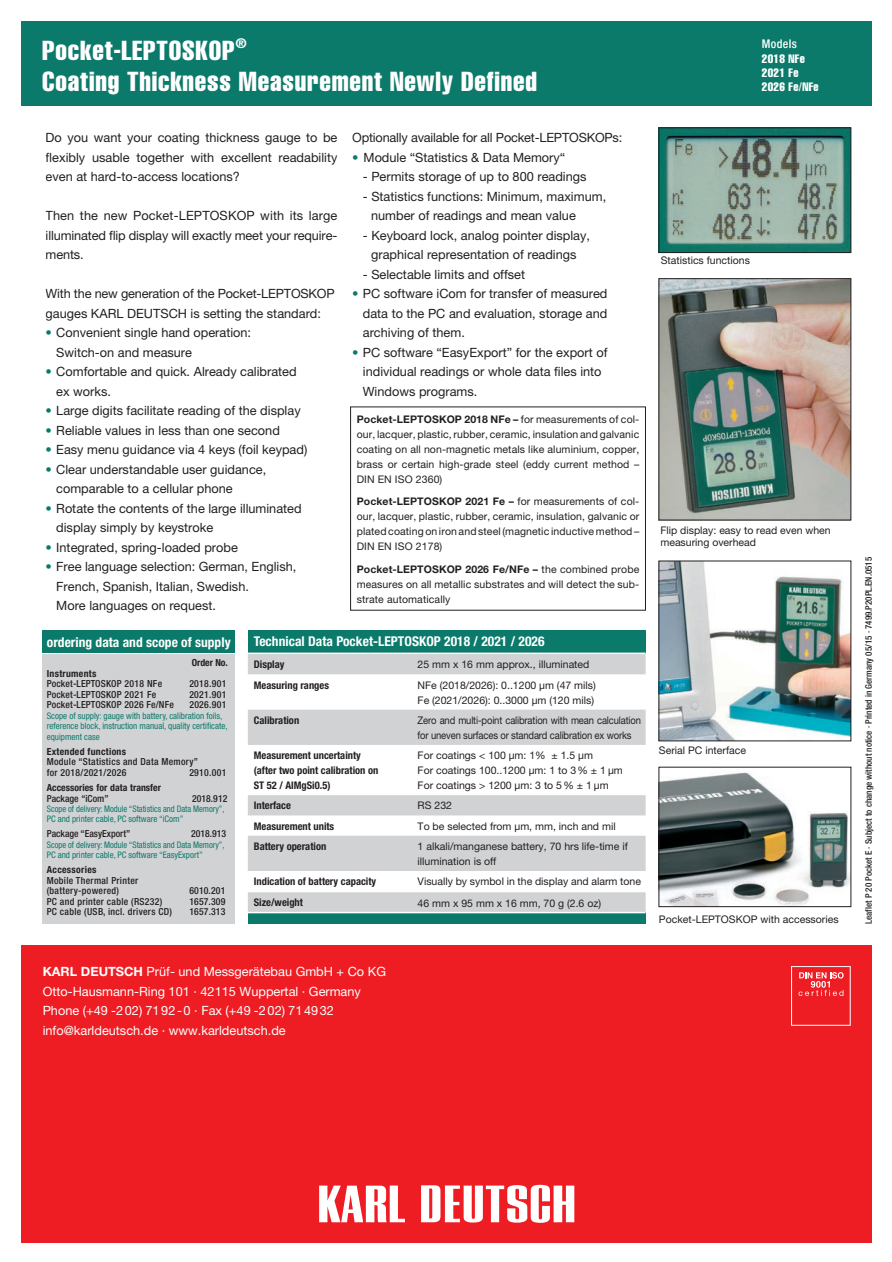
<style>
.page{position:relative;width:892px;height:1262px;background:#fff}
.page>*{position:absolute;margin:0;border:0;box-sizing:border-box;transform-origin:0 0}
.t1{font:extra-condensed 27px/31.5px "Helvetica";letter-spacing:.03em;color:#fff}
.t2{font:700 condensed 13.5px "Helvetica Neue";letter-spacing:.005em;color:#fff}
.t3{font:12.75px/19.5px "Helvetica Neue";color:#231f20}
.t4{font:12.75px/19.5px "Helvetica Neue";color:#fff}
.t5{font:extra-condensed 12px/14.4px "Helvetica";letter-spacing:.03em;color:#fff}
.t6{font:500 condensed 12px "Helvetica Neue";letter-spacing:.03em;color:#fff}
.t7{font:10.5px/15px "Helvetica Neue";color:#231f20}
.t8{font:700 condensed 10.5px/20.2px "Helvetica Neue";color:#231f20}
.t9{font:10.5px/20.2px "Helvetica Neue";color:#231f20;scale:.9 1}
.t10{font:500 condensed 9.75px/10.5px "Helvetica Neue";letter-spacing:.03em;color:#231f20}
.t11{font:700 condensed 9.75px "Helvetica Neue";letter-spacing:.03em;color:#231f20}
.t12{font:500 condensed 9.75px "Helvetica Neue";color:#231f20}
.t13{font:700 condensed 9.75px "Helvetica Neue";color:#231f20}
.t14{font:condensed 9px/10.1px "Helvetica Neue";color:#0b7a6a;scale:.95 1}
.t15{font:condensed 9px/10.5px "Helvetica Neue";color:#0b7a6a}
.t16{font:500 condensed 9px "Helvetica Neue";color:#231f20}
.s1{color:#0b7a6a}
.s2{font-weight:700}
</style>
<div class="page">
<div style="left:21px;top:944px;width:851px;height:298px;background:#ee1d23"></div>
<svg style="left:319px;top:1185px;width:86px;height:36px"></svg>
<svg style="left:421px;top:1184px;width:153px;height:38px"></svg>
<svg style="left:798px;top:972px;width:45px;height:23px"></svg>
<div style="left:791px;top:966px;width:59px;height:59px;border:1px solid #fff"></div>
<div style="left:21px;top:21px;width:851px;height:85px;background:#0b7a6a"></div>
<div style="left:248px;top:629px;width:398px;height:24px;background:#0b7a6a"></div>
<svg style="left:248px;top:654px;width:398px;height:257px"></svg>
<div style="left:248px;top:912px;width:398px;height:11px;background:#0b7a6a"></div>
<hr style="left:248px;top:652px;width:398px;height:2px;background:#fff">
<hr style="left:248px;top:911px;width:398px;height:2px;background:#fff">
<img style="left:661px;top:130px;width:188px;height:120px">
<div style="left:659px;top:128px;width:192px;height:124px;border:1px solid #231f20"></div>
<img style="left:661px;top:562px;width:188px;height:177px">
<img style="left:661px;top:280px;width:188px;height:238px">
<img style="left:661px;top:772px;width:188px;height:132px">
<div style="left:350px;top:406px;width:296px;height:204px;border:1px solid #231f20"></div>
<div style="left:43px;top:654px;width:192px;height:269px;background:#d1d2d4"></div>
<div style="left:43px;top:629px;width:192px;height:23px;background:#0b7a6a"></div>
<h1 class="t1" style="left:42px;top:34px;width:496px">Pocket-LEPTOSKOP<sup>®<br></sup>Coating Thickness Measurement Newly Defined</h1>
<p class="t6" style="left:762px;top:37px;width:37px">Models</p>
<p class="t5" style="left:762px;top:51px;width:58px">2018 NFe<br>2021 Fe<br>2026 Fe/NFe</p>
<p class="t3" style="left:46px;top:127px;width:293px;text-align:justify">Do you want your coating thickness gauge to be flexibly usable together with excellent readability even at hard-to-access locations?</p>
<p class="t3" style="left:46px;top:205px;width:293px;text-align:justify">Then the new Pocket-LEPTOSKOP with its large illuminated flip display will exactly meet your require&shy;ments.</p>
<p class="t3" style="left:46px;top:283px;width:290px">With the new generation of the Pocket-LEPTOSKOP gauges KARL DEUTSCH is setting the standard:</p>
<p class="t3" style="left:56px;top:322px;width:196px;text-indent:-11px"><span class="s1">•</span> Convenient single hand operation:<br>Switch-on and measure</p>
<p class="t3" style="left:56px;top:361px;width:242px;text-indent:-11px"><span class="s1">•</span> Comfortable and quick. Already calibrated ex works.</p>
<p class="t3" style="left:46px;top:400px;width:257px"><span class="s1">•</span> Large digits facilitate reading of the display</p>
<p class="t3" style="left:46px;top:420px;width:236px"><span class="s1">•</span> Reliable values in less than one second</p>
<p class="t3" style="left:46px;top:439px;width:263px"><span class="s1">•</span> Easy menu guidance via 4 keys (foil keypad)</p>
<p class="t3" style="left:56px;top:459px;width:211px;text-indent:-11px"><span class="s1">•</span> Clear understandable user guidance, comparable to a cellular phone</p>
<p class="t3" style="left:56px;top:498px;width:247px;text-indent:-11px"><span class="s1">•</span> Rotate the contents of the large illuminated display simply by keystroke</p>
<p class="t3" style="left:46px;top:537px;width:194px"><span class="s1">•</span> Integrated, spring-loaded probe</p>
<p class="t3" style="left:56px;top:556px;width:242px;text-indent:-11px"><span class="s1">•</span> Free language selection: German, English,<br>French, Spanish, Italian, Swedish.<br>More languages on request.</p>
<p class="t3" style="left:352px;top:127px;width:272px">Optionally available for all Pocket-LEPTOSKOPs:</p>
<p class="t3" style="left:352px;top:147px;width:215px"><span class="s1">•</span> Module “Statistics &amp; Data Memory“</p>
<p class="t3" style="left:363px;top:166px;width:225px">- Permits storage of up to 800 readings</p>
<p class="t3" style="left:371px;top:186px;width:237px;text-indent:-8px">- Statistics functions: Minimum, maximum, number of readings and mean value</p>
<p class="t3" style="left:363px;top:225px;width:229px;text-align:center">- Keyboard lock, analog pointer display, graphical representation of readings</p>
<p class="t3" style="left:363px;top:264px;width:164px">- Selectable limits and offset</p>
<p class="t3" style="left:363px;top:284px;width:246px;text-align:justify;text-indent:-11px"><span class="s1">•</span> PC software iCom for transfer of measured data to the PC and evaluation, storage and archiving of them.</p>
<p class="t3" style="left:363px;top:342px;width:246px;text-indent:-11px"><span class="s1">•</span> PC software “EasyExport” for the export of individual readings or whole data files into<br>Windows programs.</p>
<p class="t7" style="left:357px;top:411px;width:284px;text-align:justify"><span class="s2">Pocket-LEPTOSKOP 2018 NFe –</span> for measurements of col&shy;our, lacquer, plastic, rubber, ceramic, insulation and galvanic coating on all non-magnetic metals like aluminium, copper, brass or certain high-grade steel (eddy current method – DIN EN ISO 2360)</p>
<p class="t7" style="left:357px;top:493px;width:284px;text-align:justify"><span class="s2">Pocket-LEPTOSKOP 2021 Fe –</span> for measurements of col&shy;our, lacquer, plastic, rubber, ceramic, insulation, galvanic or plated coating on iron and steel (magnetic inductive method – DIN EN ISO 2178)</p>
<p class="t7" style="left:357px;top:561px;width:284px;text-align:justify"><span class="s2">Pocket-LEPTOSKOP 2026 Fe/NFe –</span> the combined probe measures on all metallic substrates and will detect the sub&shy;strate automatically</p>
<p class="t2" style="left:47px;top:633px;width:185px">ordering data and scope of supply</p>
<p class="t11" style="left:192px;top:656px;width:38px">Order No.</p>
<p class="t11" style="left:47px;top:667px;width:51px">Instruments</p>
<p class="t10" style="left:47px;top:678px;width:117px">Pocket-LEPTOSKOP 2018 NFe</p>
<p class="t10" style="left:189px;top:678px;width:39px">2018.901</p>
<p class="t10" style="left:47px;top:688px;width:111px">Pocket-LEPTOSKOP 2021 Fe</p>
<p class="t10" style="left:189px;top:688px;width:39px">2021.901</p>
<p class="t10" style="left:47px;top:699px;width:129px">Pocket-LEPTOSKOP 2026 Fe/NFe</p>
<p class="t10" style="left:189px;top:699px;width:39px">2026.901</p>
<p class="t15" style="left:47px;top:710px;width:182px">Scope of supply: gauge with battery, calibration foils, reference block, instruction manual, quality certificate, equipment case</p>
<p class="t11" style="left:47px;top:745px;width:81px">Extended functions</p>
<p class="t10" style="left:47px;top:756px;width:153px">Module “Statistics and Data Memory” for 2018/2021/2026</p>
<p class="t10" style="left:189px;top:766px;width:39px">2910.001</p>
<p class="t13" style="left:47px;top:781px;width:116px">Accessories for data transfer</p>
<p class="t12" style="left:47px;top:792px;width:63px">Package “iCom”</p>
<p class="t10" style="left:192px;top:792px;width:37px">2018.912</p>
<p class="t14" style="left:47px;top:803px;width:188px">Scope of delivery: Module “Statistics and Data Memory”,<br>PC and printer cable, PC software “iCom”</p>
<p class="t12" style="left:47px;top:827px;width:85px">Package “EasyExport”</p>
<p class="t10" style="left:191px;top:828px;width:37px">2018.913</p>
<p class="t14" style="left:47px;top:839px;width:188px">Scope of delivery: Module “Statistics and Data Memory”,<br>PC and printer cable, PC software “EasyExport”</p>
<p class="t11" style="left:47px;top:863px;width:51px">Accessories</p>
<p class="t10" style="left:47px;top:874px;width:93px">Mobile Thermal Printer (battery-powered)</p>
<p class="t10" style="left:189px;top:885px;width:38px">6010.201</p>
<p class="t10" style="left:47px;top:895px;width:117px">PC and printer cable (RS232)</p>
<p class="t10" style="left:189px;top:895px;width:38px">1657.309</p>
<p class="t10" style="left:47px;top:906px;width:127px">PC cable (USB, incl. drivers CD)</p>
<p class="t10" style="left:189px;top:906px;width:38px">1657.313</p>
<p class="t2" style="left:254px;top:633px;width:292px">Technical Data Pocket-LEPTOSKOP 2018 / 2021 / 2026</p>
<p class="t8" style="left:254px;top:654px;width:77px">Display<br>Measuring ranges</p>
<p class="t8" style="left:254px;top:709px;width:47px">Calibration</p>
<p class="t8" style="left:254px;top:747px;width:126px;line-height:15px">Measurement uncertainty (after two point calibration on<br>ST 52 / AlMgSi0.5)</p>
<p class="t8" style="left:254px;top:795px;width:82px">Interface<br>Measurement units<br>Battery operation</p>
<p class="t8" style="left:254px;top:870px;width:124px;line-height:21.3px">Indication of battery capacity<br>Size/weight</p>
<p class="t7" style="left:418px;top:654px;width:180px;line-height:20.2px">25 mm x 16 mm approx., illuminated<br>NFe (2018/2026): 0..1200 µm (47 mils)</p>
<p class="t7" style="left:418px;top:689px;width:225px;line-height:20.2px">Fe (2021/2026): 0..3000 µm (120 mils)<br>Zero and multi-point calibration with mean calculation</p>
<p class="t9" style="left:418px;top:724px;width:239px">for uneven surfaces or standard calibration ex works<br>For coatings &lt; 100 µm: 1% ± 1.5 µm</p>
<p class="t7" style="left:418px;top:762px;width:207px">For coatings 100..1200 µm: 1 to 3 % ± 1 µm<br>For coatings &gt; 1200 µm: 3 to 5 % ± 1 µm</p>
<p class="t7" style="left:418px;top:795px;width:212px;line-height:20.2px">RS 232<br>To be selected from µm, mm, inch and mil<br>1 alkali/manganese battery, 70 hrs life-time if</p>
<p class="t7" style="left:418px;top:850px;width:225px;line-height:20.2px">illumination is off<br>Visually by symbol in the display and alarm tone</p>
<p class="t7" style="left:418px;top:895px;width:185px">46 mm x 95 mm x 16 mm, 70 g (2.6 oz)</p>
<p class="t4" style="left:43px;top:961px;width:345px"><span class="s2">KARL DEUTSCH</span> Prüf- und Messgerätebau GmbH + Co KG Otto-Hausmann-Ring 101 · 42115 Wuppertal · Germany Phone (+49 -2 02) 71 92 - 0 · Fax (+49 -2 02) 71 49 32 info@karldeutsch.de · www.karldeutsch.de</p>
<p class="t7" style="left:661px;top:252px;width:91px">Statistics functions</p>
<p class="t7" style="left:660px;top:523px;width:172px;line-height:12.6px">Flip display: easy to read even when measuring overhead</p>
<p class="t7" style="left:659px;top:742px;width:89px">Serial PC interface</p>
<p class="t7" style="left:659px;top:911px;width:181px">Pocket-LEPTOSKOP with accessories</p>
<p class="t16" style="left:863px;top:923px;width:368px;rotate:-90deg">Leaflet P 20 Pocket E · Subject to change without notice · Printed in Germany 05/15 · 7499.P20PL.EN.0515</p>
</div>
